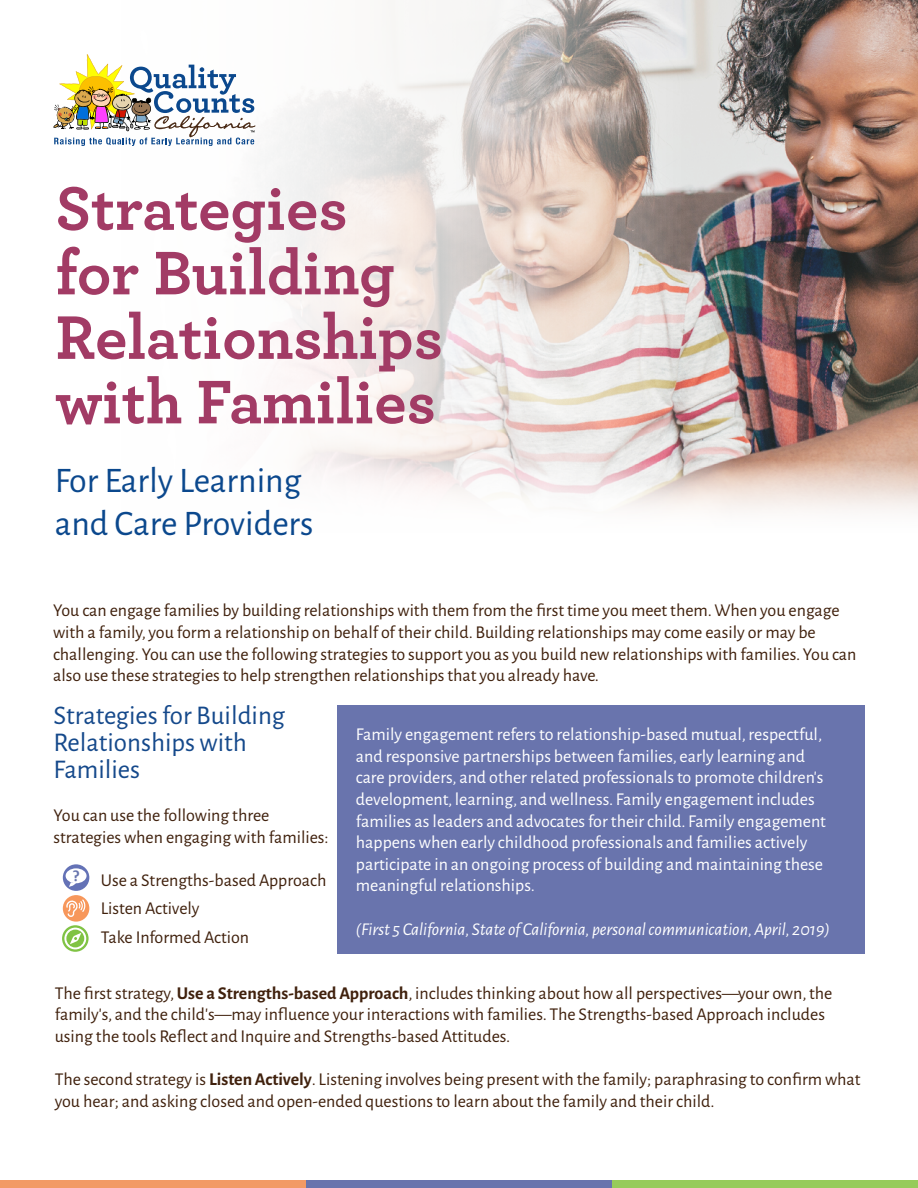
<style>
.page{position:relative;width:918px;height:1188px;background:#fff}
.page>*{position:absolute;margin:0;border:0;box-sizing:border-box;transform-origin:0 0}
.t1{font:700 64.5px/64.5px "Archer";color:#a23b65}
.t2{font:36px/43.2px "Alegreya Sans";color:#0b488d}
.t3{font:27px/27px "Alegreya Sans";color:#15498b}
.t4{font:18px/21.6px "Alegreya Sans";color:#40210d}
.t5{font:18px/21.6px "Alegreya Sans";color:#fff}
.t6{font:italic 18px "Alegreya Sans";color:#fff}
.t7{font:700 15.9px "Calibri";color:#6875ae}
.s1{font-weight:700}
</style>
<div class="page">
<div style="left:0;top:1180px;width:306px;height:8px;background:#f29a65"></div>
<div style="left:306px;top:1180px;width:306px;height:8px;background:#6974ad"></div>
<div style="left:612px;top:1180px;width:306px;height:8px;background:#97cb5b"></div>
<div style="left:338px;top:705px;width:527px;height:249px;background:#6974ad"></div>
<div style="left:63px;top:895px;width:26px;height:27px;background:#f7975b;border-radius:50%"></div>
<svg style="left:66px;top:899px;width:20px;height:18px"></svg>
<svg style="left:62px;top:925px;width:27px;height:27px"></svg>
<svg style="left:64px;top:928px;width:22px;height:21px"></svg>
<svg style="left:63px;top:864px;width:26px;height:27px"></svg>
<div style="left:66px;top:868px;width:21px;height:15px;background:#fff;border-radius:50%"></div>
<svg style="left:69px;top:882px;width:7px;height:5px"></svg>
<img style="left:255px;top:0;width:663px;height:511px">
<svg style="left:53px;top:54px;width:202px;height:92px"></svg>
<h1 class="t1" style="left:56px;top:172px;width:389px">Strategies for Building<br>Relationships with Families</h1>
<h2 class="t2" style="left:55px;top:457px;width:260px">For Early Learning and Care Providers</h2>
<p class="t4" style="left:53px;top:599px;width:805px">You can engage families by building relationships with them from the first time you meet them. When you engage with a family, you form a relationship on behalf of their child. Building relationships may come easily or may be challenging. You can use the following strategies to support you as you build new relationships with families. You can also use these strategies to help strengthen relationships that you already have.</p>
<h3 class="t3" style="left:54px;top:701px;width:233px">Strategies for Building<br>Relationships with<br>Families</h3>
<p class="t4" style="left:54px;top:804px;width:277px">You can use the following three strategies when engaging with families:</p>
<p class="t4" style="left:101px;top:865px;width:227px;line-height:28.3px">Use a Strengths-based Approach<br>Listen Actively<br>Take Informed Action</p>
<p class="t7" style="left:72px;top:866px;width:9px">?</p>
<p class="t5" style="left:356px;top:723px;width:472px">Family engagement refers to relationship-based mutual, respectful, and responsive partnerships between families, early learning and care providers, and other related professionals to promote children’s development, learning, and wellness. Family engagement includes families as leaders and advocates for their child. Family engagement happens when early childhood professionals and families actively participate in an ongoing process of building and maintaining these meaningful relationships.</p>
<p class="t6" style="left:356px;top:917px;width:475px">(First 5 California, State of California, personal communication, April, 2019)</p>
<p class="t4" style="left:55px;top:981px;width:779px">The first strategy, <span class="s1">Use a Strengths-based Approach</span>, includes thinking about how all perspectives—your own, the family’s, and the child’s—may influence your interactions with families. The Strengths-based Approach includes using the tools Reflect and Inquire and Strengths-based Attitudes.</p>
<p class="t4" style="left:55px;top:1068px;width:807px">The second strategy is <span class="s1">Listen Actively</span>. Listening involves being present with the family; paraphrasing to confirm what you hear; and asking closed and open-ended questions to learn about the family and their child.</p>
</div>
